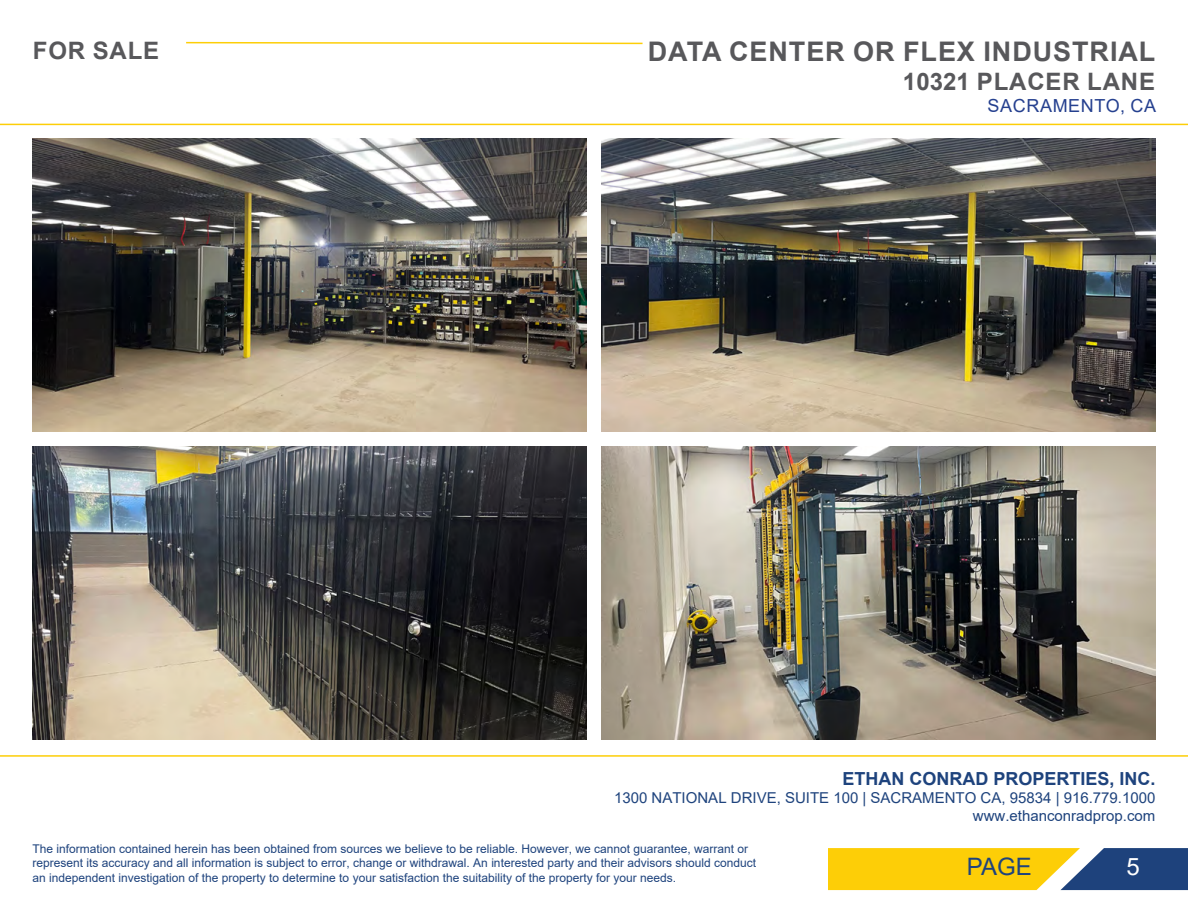
<style>
.page{position:relative;width:1188px;height:918px;background:#fff}
.page>*{position:absolute;margin:0;border:0;box-sizing:border-box;transform-origin:0 0}
.t1{font:700 27px "Arial";letter-spacing:.035em;color:#58585b}
.t2{font:700 24px "Arial";letter-spacing:.035em;color:#58585b}
.t3{font:24px "Arial";color:#1e437d}
.t4{font:24px "Arial";color:#fff}
.t5{font:700 18px "Arial";color:#1e437d}
.t6{font:18px "Arial";letter-spacing:.035em;color:#25408f}
.t7{font:15px/18px "Arial";color:#1e437d;text-align:right}
.t8{font:12px/14.4px "Arial";color:#1e437d}
</style>
<div class="page">
<img style="left:0;top:41px;width:1188px;height:716px">
<svg style="left:828px;top:848px;width:360px;height:42px;background:#bca839"></svg>
<h2 class="t2" style="left:33px;top:34px;width:128px">FOR SALE</h2>
<h1 class="t1" style="left:648px;top:33px;width:509px">DATA CENTER OR FLEX INDUSTRIAL</h1>
<h2 class="t2" style="left:903px;top:65px;width:254px">10321 PLACER LANE</h2>
<h3 class="t6" style="left:988px;top:93px;width:170px">SACRAMENTO, CA</h3>
<h3 class="t5" style="left:842px;top:766px;width:315px">ETHAN CONRAD PROPERTIES, INC.</h3>
<p class="t7" style="left:614px;top:788px;width:543px">1300 NATIONAL DRIVE, SUITE 100 | SACRAMENTO CA, 95834 | 916.779.1000 www.ethanconradprop.com</p>
<h2 class="t4" style="left:1126px;top:850px;width:15px">5</h2>
<p class="t8" style="left:32px;top:842px;width:725px">The information contained herein has been obtained from sources we believe to be reliable. However, we cannot guarantee, warrant or represent its accuracy and all information is subject to error, change or withdrawal. An interested party and their advisors should conduct an independent investigation of the property to determine to your satisfaction the suitability of the property for your needs.</p>
<h2 class="t3" style="left:967px;top:850px;width:66px">PAGE</h2>
</div>
